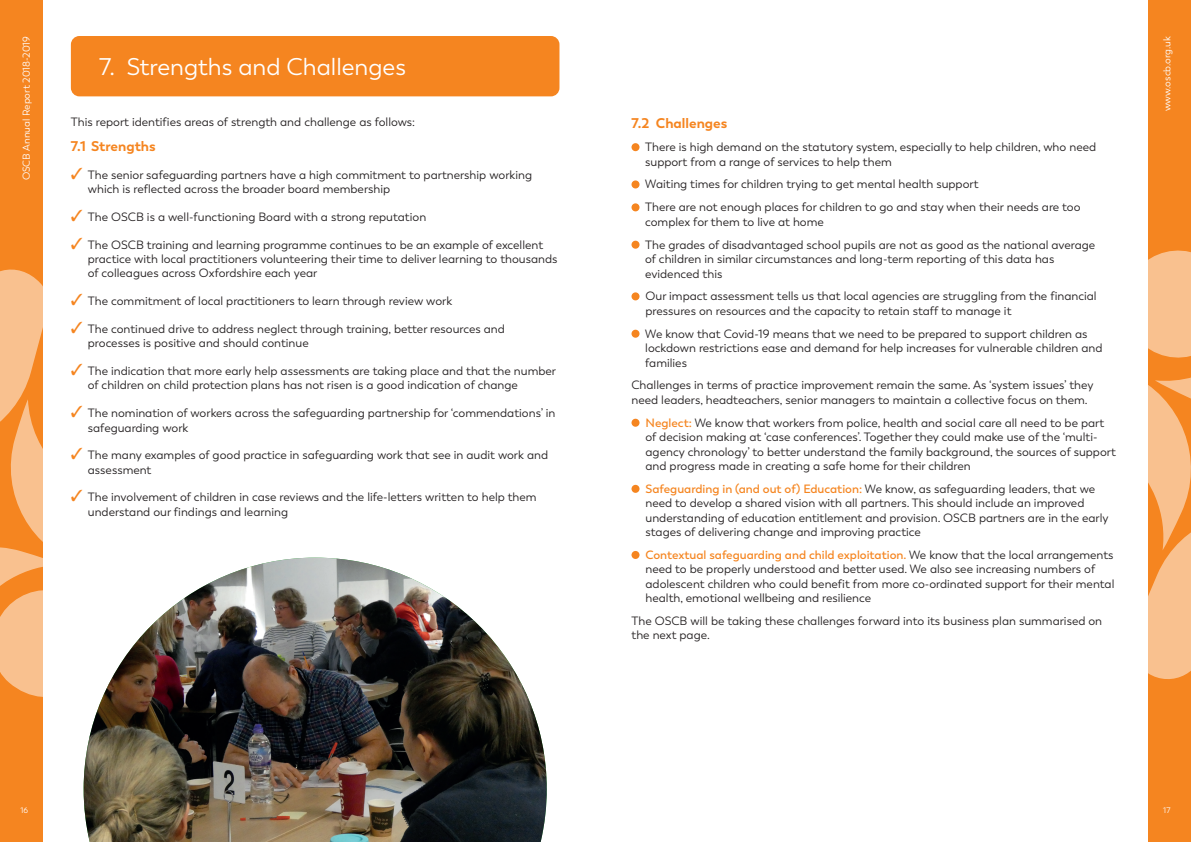
<style>
.page{position:relative;width:1191px;height:842px;background:#fff}
.page>*{position:absolute;margin:0;border:0;box-sizing:border-box;transform-origin:0 0}
.t1{font:24px "Trenda";color:#fff}
.t2{font:700 14px "Trenda";color:#f58520}
.t3{font:12px/14.4px "Trenda";color:#231f20}
.t4{font:10px "Trenda";color:#fff}
.t5{font:8px "Trenda";color:#fff}
.s1{color:#f58520}
.s2{font-weight:600;color:#f58520}
</style>
<div class="page">
<div style="left:1148px;top:0;width:43px;height:842px;background:#f58520"></div>
<svg style="left:1148px;top:250px;width:43px;height:429px"></svg>
<div style="left:0;top:0;width:43px;height:842px;background:#f58520"></div>
<svg style="left:0;top:269px;width:43px;height:428px"></svg>
<div style="left:631px;top:143px;width:8px;height:8px;background:#f58520;border-radius:50%"></div>
<div style="left:631px;top:180px;width:8px;height:8px;background:#f58520;border-radius:50%"></div>
<div style="left:631px;top:203px;width:8px;height:8px;background:#f58520;border-radius:50%"></div>
<div style="left:631px;top:241px;width:8px;height:8px;background:#f58520;border-radius:50%"></div>
<div style="left:631px;top:292px;width:8px;height:8px;background:#f58520;border-radius:50%"></div>
<div style="left:631px;top:330px;width:8px;height:8px;background:#f58520;border-radius:50%"></div>
<div style="left:631px;top:419px;width:8px;height:8px;background:#f58520;border-radius:50%"></div>
<div style="left:631px;top:485px;width:8px;height:8px;background:#f58520;border-radius:50%"></div>
<div style="left:631px;top:551px;width:8px;height:8px;background:#f58520;border-radius:50%"></div>
<div style="left:71px;top:36px;width:488px;height:60px;background:#f58520;border-radius:9px"></div>
<img style="left:84px;top:558px;width:463px;height:284px">
<p class="t4" style="left:20px;top:180px;width:146px;rotate:-90deg">OSCB Annual Report 2018-2019</p>
<h1 class="t1" style="left:99px;top:53px;width:308px">7. Strengths and Challenges</h1>
<p class="t3" style="left:71px;top:115px;width:346px">This report identifies areas of strength and challenge as follows:</p>
<p class="t2" style="left:71px;top:138px;width:86px">7.1 Strengths</p>
<p class="t3" style="left:88px;top:168px;width:446px;text-indent:-17px"><span class="s1">✓</span> The senior safeguarding partners have a high commitment to partnership working which is reflected across the broader board membership</p>
<p class="t3" style="left:71px;top:210px;width:357px"><span class="s1">✓</span> The OSCB is a well-functioning Board with a strong reputation</p>
<p class="t3" style="left:88px;top:237px;width:471px;text-indent:-17px"><span class="s1">✓</span> The OSCB training and learning programme continues to be an example of excellent practice with local practitioners volunteering their time to deliver learning to thousands of colleagues across Oxfordshire each year</p>
<p class="t3" style="left:71px;top:294px;width:383px"><span class="s1">✓</span> The commitment of local practitioners to learn through review work</p>
<p class="t3" style="left:88px;top:322px;width:418px;text-indent:-17px"><span class="s1">✓</span> The continued drive to address neglect through training, better resources and processes is positive and should continue</p>
<p class="t3" style="left:88px;top:364px;width:470px;text-indent:-17px"><span class="s1">✓</span> The indication that more early help assessments are taking place and that the number of children on child protection plans has not risen is a good indication of change</p>
<p class="t3" style="left:88px;top:406px;width:469px;text-indent:-17px"><span class="s1">✓</span> The nomination of workers across the safeguarding partnership for ‘commendations’ in safeguarding work</p>
<p class="t3" style="left:88px;top:448px;width:462px;text-indent:-17px"><span class="s1">✓</span> The many examples of good practice in safeguarding work that see in audit work and assessment</p>
<p class="t3" style="left:88px;top:490px;width:450px;text-indent:-17px"><span class="s1">✓</span> The involvement of children in case reviews and the life-letters written to help them understand our findings and learning</p>
<p class="t5" style="left:21px;top:806px;width:9px">16</p>
<p class="t2" style="left:631px;top:115px;width:97px">7.2 Challenges</p>
<p class="t3" style="left:645px;top:140px;width:452px">There is high demand on the statutory system, especially to help children, who need support from a range of services to help them</p>
<p class="t3" style="left:645px;top:173px;width:437px;line-height:22.9px">Waiting times for children trying to get mental health support<br>There are not enough places for children to go and stay when their needs are too</p>
<p class="t3" style="left:645px;top:210px;width:451px;line-height:22.9px">complex for them to live at home<br>The grades of disadvantaged school pupils are not as good as the national average</p>
<p class="t3" style="left:645px;top:252px;width:411px">of children in similar circumstances and long-term reporting of this data has evidenced this</p>
<p class="t3" style="left:645px;top:289px;width:452px">Our impact assessment tells us that local agencies are struggling from the financial pressures on resources and the capacity to retain staff to manage it</p>
<p class="t3" style="left:645px;top:327px;width:459px">We know that Covid-19 means that we need to be prepared to support children as lockdown restrictions ease and demand for help increases for vulnerable children and families</p>
<p class="t3" style="left:631px;top:378px;width:463px">Challenges in terms of practice improvement remain the same. As ‘system issues’ they need leaders, headteachers, senior managers to maintain a collective focus on them.</p>
<p class="t3" style="left:645px;top:416px;width:472px"><span class="s2">Neglect:</span> We know that workers from police, health and social care all need to be part of decision making at ‘case conferences’. Together they could make use of the ‘multi&shy;agency chronology’ to better understand the family background, the sources of support and progress made in creating a safe home for their children</p>
<p class="t3" style="left:645px;top:482px;width:464px"><span class="s2">Safeguarding in (and out of) Education:</span> We know, as safeguarding leaders, that we need to develop a shared vision with all partners. This should include an improved understanding of education entitlement and provision. OSCB partners are in the early stages of delivering change and improving practice</p>
<p class="t3" style="left:645px;top:548px;width:470px"><span class="s2">Contextual safeguarding and child exploitation.</span> We know that the local arrangements need to be properly understood and better used. We also see increasing numbers of adolescent children who could benefit from more co-ordinated support for their mental health, emotional wellbeing and resilience</p>
<p class="t3" style="left:631px;top:614px;width:472px">The OSCB will be taking these challenges forward into its business plan summarised on the next page.</p>
<p class="t4" style="left:1161px;top:111px;width:77px;rotate:-90deg">www.oscb.org.uk</p>
<p class="t5" style="left:1163px;top:806px;width:9px">17</p>
</div>
